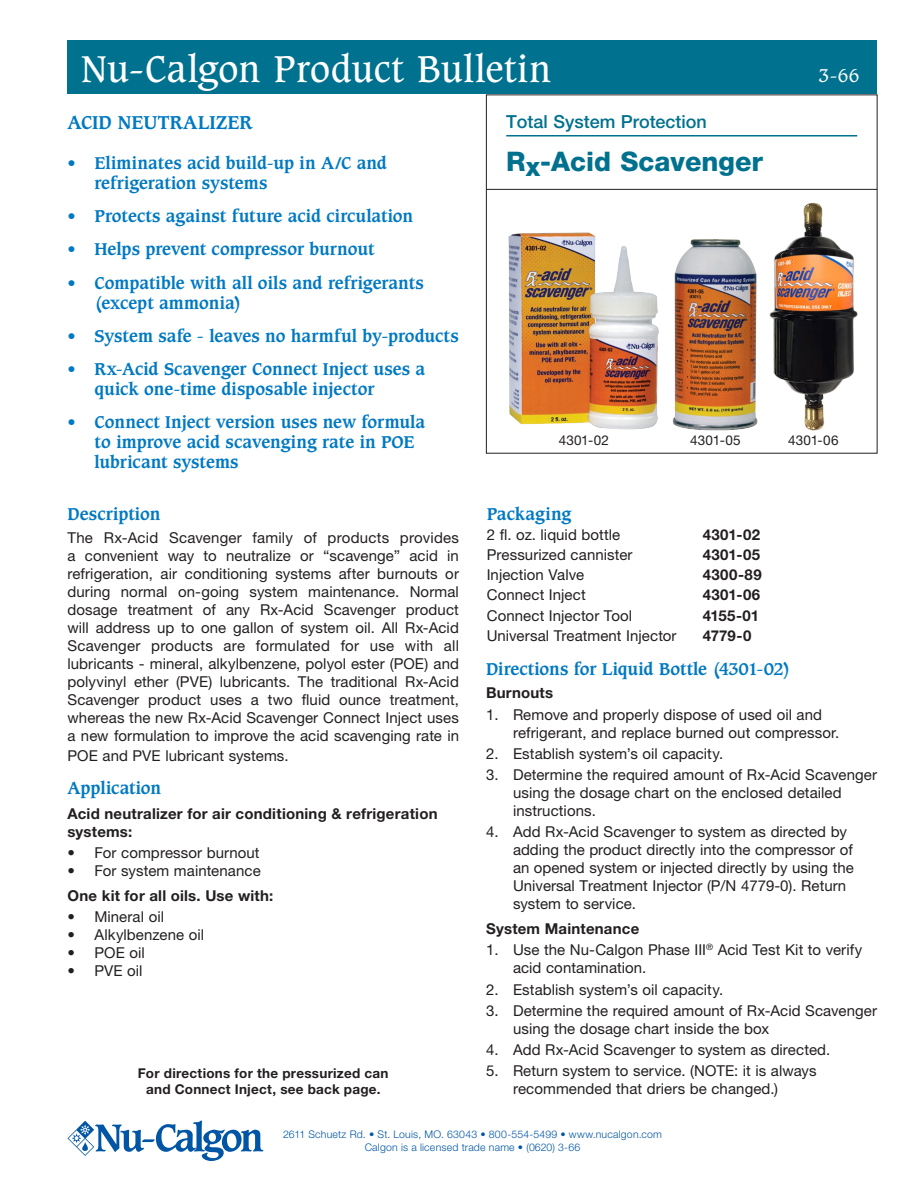
<style>
.page{position:relative;width:918px;height:1188px;background:#fff}
.page>*{position:absolute;margin:0;border:0;box-sizing:border-box;transform-origin:0 0}
.t1{font:36px "Caxton Std";letter-spacing:.015em;color:#fff}
.Product_name{font:800 27px "Helvetica Neue LT Pro";color:#00718e}
.Section_Name{font:500 18px "Helvetica Neue LT Pro";color:#00718e}
.Subheading_1{font:700 18px "Caxton Std";letter-spacing:.005em;color:#0079c2}
.t2{font:18px "Caxton Std";color:#fff}
.Subhead{font:700 16.5px/19.8px "Caxton Std";color:#0079c2}
.Paragraph_Text{font:700 16.5px "Caxton Std";color:#0079c2}
.Paragraph_Text-2{font:15px/18px "Helvetica Neue LT Pro";letter-spacing:.005em;color:#231f20}
.Paragraph_Text-3{font:700 15px/18px "Helvetica Neue LT Pro";letter-spacing:.015em;color:#231f20}
.Paragraph_Text-4{font:700 13.5px/16.2px "Helvetica Neue LT Pro";letter-spacing:.02em;color:#231f20;text-align:center}
.Paragraph_Text-5{font:13.5px "Helvetica Neue LT Pro";letter-spacing:.01em;color:#231f20}
.t3{font:300 10.5px "Helvetica Neue LT Pro";letter-spacing:.02em;color:#0155a5}
</style>
<div class="page">
<svg style="left:68px;top:1120px;width:195px;height:41px"></svg>
<hr style="left:486px;top:189px;width:391px;height:1px;background:#231f20">
<div style="left:68px;top:40px;width:810px;height:54px;background:#00718e"></div>
<hr style="left:506px;top:135px;width:351px;height:1px;background:#00718e">
<img style="left:508px;top:232px;width:151px;height:198px">
<img style="left:672px;top:239px;width:86px;height:192px">
<img style="left:770px;top:203px;width:87px;height:227px">
<p class="t1" style="left:81px;top:48px;width:472px">Nu-Calgon Product Bulletin</p>
<p class="t2" style="left:819px;top:65px;width:42px">3-66</p>
<p class="Subheading_1" style="left:68px;top:112px;width:186px">ACID NEUTRALIZER</p>
<p class="Subhead" style="left:94px;top:153px;width:294px;text-indent:-27px">• Eliminates acid build-up in A/C and refrigeration systems</p>
<p class="Subhead" style="left:68px;top:207px;width:347px">• Protects against future acid circulation</p>
<p class="Subhead" style="left:68px;top:240px;width:308px">• Helps prevent compressor burnout</p>
<p class="Subhead" style="left:94px;top:273px;width:331px;text-indent:-27px">• Compatible with all oils and refrigerants (except ammonia)</p>
<p class="Subhead" style="left:68px;top:326px;width:393px">• System safe - leaves no harmful by-products</p>
<p class="Subhead" style="left:94px;top:360px;width:332px;text-indent:-27px">• Rx-Acid Scavenger Connect Inject uses a quick one-time disposable injector</p>
<p class="Subhead" style="left:94px;top:413px;width:332px;text-indent:-27px">• Connect Inject version uses new formula to improve acid scavenging rate in POE lubricant systems</p>
<p class="Subhead" style="left:68px;top:504px;width:94px">Description</p>
<p class="Paragraph_Text-2" style="left:68px;top:528px;width:393px;text-align:justify">The Rx-Acid Scavenger family of products provides a convenient way to neutralize or “scavenge” acid in refrigeration, air conditioning systems after burnouts or during normal on-going system maintenance. Normal dosage treatment of any Rx-Acid Scavenger product will address up to one gallon of system oil. All Rx-Acid Scavenger products are formulated for use with all lubricants - mineral, alkylbenzene, polyol ester (POE) and polyvinyl ether (PVE) lubricants. The traditional Rx-Acid Scavenger product uses a two fluid ounce treatment, whereas the new Rx-Acid Scavenger Connect Inject uses a new formulation to improve the acid scavenging rate in</p>
<p class="Paragraph_Text-2" style="left:68px;top:746px;width:223px">POE and PVE lubricant systems.</p>
<p class="Paragraph_Text" style="left:68px;top:778px;width:95px">Application</p>
<p class="Paragraph_Text-3" style="left:68px;top:804px;width:372px">Acid neutralizer for air conditioning &amp; refrigeration systems:</p>
<p class="Paragraph_Text-2" style="left:68px;top:844px;width:194px">• For compressor burnout</p>
<p class="Paragraph_Text-2" style="left:68px;top:862px;width:195px">• For system maintenance</p>
<p class="Paragraph_Text-3" style="left:68px;top:886px;width:207px">One kit for all oils. Use with:</p>
<p class="Paragraph_Text-2" style="left:68px;top:908px;width:98px">• Mineral oil</p>
<p class="Paragraph_Text-2" style="left:68px;top:926px;width:138px">• Alkylbenzene oil</p>
<p class="Paragraph_Text-2" style="left:68px;top:944px;width:79px">• POE oil</p>
<p class="Paragraph_Text-2" style="left:68px;top:962px;width:77px">• PVE oil</p>
<p class="Paragraph_Text-4" style="left:138px;top:1065px;width:252px">For directions for the pressurized can and Connect Inject, see back page.</p>
<p class="Section_Name" style="left:506px;top:110px;width:202px">Total System Protection</p>
<p class="Product_name" style="left:506px;top:145px;width:258px">Rx-Acid Scavenger</p>
<p class="Paragraph_Text-5" style="left:559px;top:432px;width:52px">4301-02</p>
<p class="Paragraph_Text-5" style="left:690px;top:432px;width:52px">4301-05</p>
<p class="Paragraph_Text-5" style="left:788px;top:432px;width:52px">4301-06</p>
<p class="Subhead" style="left:487px;top:504px;width:86px">Packaging</p>
<p class="Paragraph_Text-2" style="left:487px;top:525px;width:135px">2 fl. oz. liquid bottle</p>
<p class="Paragraph_Text-3" style="left:703px;top:525px;width:59px">4301-02</p>
<p class="Paragraph_Text-2" style="left:487px;top:545px;width:147px">Pressurized cannister</p>
<p class="Paragraph_Text-3" style="left:703px;top:545px;width:59px">4301-05</p>
<p class="Paragraph_Text-2" style="left:487px;top:566px;width:99px">Injection Valve</p>
<p class="Paragraph_Text-3" style="left:703px;top:565px;width:60px">4300-89</p>
<p class="Paragraph_Text-2" style="left:487px;top:586px;width:101px">Connect Inject</p>
<p class="Paragraph_Text-3" style="left:703px;top:586px;width:59px">4301-06</p>
<p class="Paragraph_Text-2" style="left:487px;top:606px;width:147px">Connect Injector Tool</p>
<p class="Paragraph_Text-3" style="left:703px;top:606px;width:58px">4155-01</p>
<p class="Paragraph_Text-2" style="left:487px;top:626px;width:191px">Universal Treatment Injector</p>
<p class="Paragraph_Text-3" style="left:703px;top:626px;width:50px">4779-0</p>
<p class="Subhead" style="left:486px;top:659px;width:306px">Directions for Liquid Bottle (4301-02)</p>
<p class="Paragraph_Text-3" style="left:486px;top:684px;width:69px">Burnouts</p>
<p class="Paragraph_Text-2" style="left:513px;top:705px;width:328px;text-indent:-27px">1. Remove and properly dispose of used oil and refrigerant, and replace burned out compressor.</p>
<p class="Paragraph_Text-2" style="left:486px;top:744px;width:239px">2. Establish system’s oil capacity.</p>
<p class="Paragraph_Text-2" style="left:513px;top:765px;width:366px;text-indent:-27px">3. Determine the required amount of Rx-Acid Scavenger using the dosage chart on the enclosed detailed instructions.</p>
<p class="Paragraph_Text-2" style="left:513px;top:823px;width:342px;text-indent:-27px">4. Add Rx-Acid Scavenger to system as directed by adding the product directly into the compressor of an opened system or injected directly by using the Universal Treatment Injector (P/N 4779-0). Return system to service.</p>
<p class="Paragraph_Text-3" style="left:486px;top:919px;width:155px">System Maintenance</p>
<p class="Paragraph_Text-2" style="left:513px;top:941px;width:351px;text-indent:-27px">1. Use the Nu-Calgon Phase III<sup>®</sup> Acid Test Kit to verify acid contamination.</p>
<p class="Paragraph_Text-2" style="left:486px;top:980px;width:239px">2. Establish system’s oil capacity.</p>
<p class="Paragraph_Text-2" style="left:513px;top:1001px;width:366px;text-indent:-27px">3. Determine the required amount of Rx-Acid Scavenger using the dosage chart inside the box</p>
<p class="Paragraph_Text-2" style="left:486px;top:1040px;width:346px">4. Add Rx-Acid Scavenger to system as directed.</p>
<p class="Paragraph_Text-2" style="left:513px;top:1062px;width:305px;text-indent:-27px">5. Return system to service. (NOTE: it is always recommended that driers be changed.)</p>
<p class="t3" style="left:283px;top:1128px;width:380px">2611 Schuetz Rd. • St. Louis, MO. 63043 • 800-554-5499 • www.nucalgon.com</p>
<p class="t3" style="left:365px;top:1141px;width:217px">Calgon is a licensed trade name • (0620) 3-66</p>
</div>
